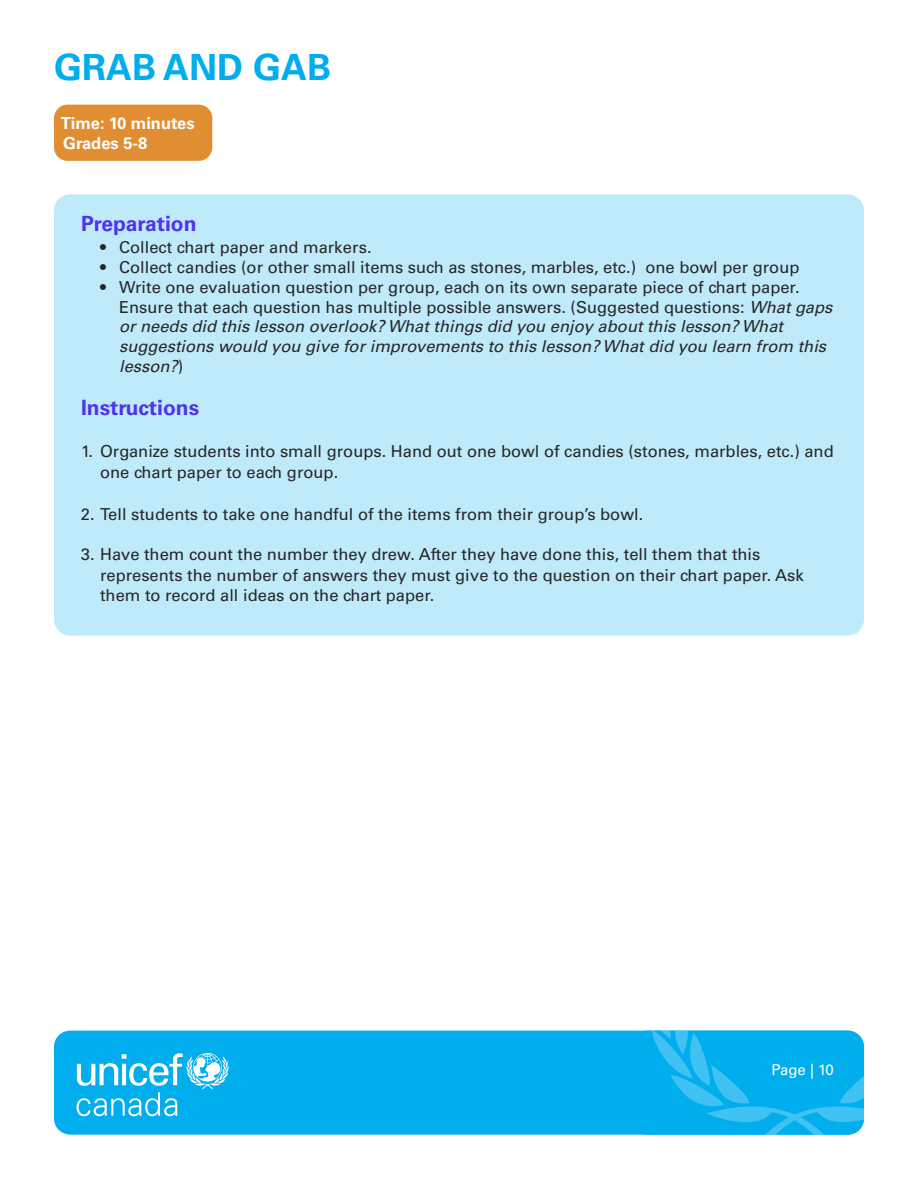
<style>
.page{position:relative;width:918px;height:1188px;background:#fff}
.page>*{position:absolute;margin:0;border:0;box-sizing:border-box;transform-origin:0 0}
.t1{font:700 36px "Univers LT Std";color:#00aded}
.t2{font:700 21px "Univers LT Std";color:#4f33ed}
.t3{font:16.5px/20.7px "Univers LT Std";color:#272627}
.t4{font:italic 16.5px/19.8px "Univers LT Std";color:#272627}
.t5{font:700 16.5px/19.8px "Univers LT Std";color:#fff}
.t6{font:15px "Univers LT Std";letter-spacing:-.015em;color:#fff}
.s1{font-style:normal}
</style>
<div class="page">
<div style="left:54px;top:105px;width:158px;height:56px;background:#e08e31;border-radius:14px"></div>
<div style="left:54px;top:194px;width:810px;height:442px;background:#bfeafa;border-radius:16px"></div>
<div style="left:54px;top:1031px;width:810px;height:104px;background:#00aded;border-radius:16px"></div>
<svg style="left:77px;top:1053px;width:152px;height:63px"></svg>
<img style="left:645px;top:1030px;width:206px;height:17px">
<img style="left:848px;top:1031px;width:16px;height:104px">
<h1 class="t1" style="left:54px;top:54px;width:279px">GRAB AND GAB</h1>
<p class="t5" style="left:61px;top:115px;width:135px">Time: 10 minutes<br>Grades 5-8</p>
<p class="t2" style="left:81px;top:216px;width:117px">Preparation</p>
<p class="t3" style="left:100px;top:238px;width:273px">• Collect chart paper and markers.</p>
<p class="t3" style="left:100px;top:258px;width:701px">• Collect candies (or other small items such as stones, marbles, etc.) one bowl per group</p>
<p class="t4" style="left:119px;top:278px;width:715px;text-indent:-19px"><span class="s1">• Write one evaluation question per group, each on its own separate piece of chart paper.<br>Ensure that each question has multiple possible answers. (Suggested questions:</span> What gaps or needs did this lesson overlook? What things did you enjoy about this lesson? What suggestions would you give for improvements to this lesson? What did you learn from this lesson?<span class="s1">)</span></p>
<p class="t2" style="left:81px;top:400px;width:120px">Instructions</p>
<p class="t3" style="left:100px;top:443px;width:735px;text-indent:-19px">1. Organize students into small groups. Hand out one bowl of candies (stones, marbles, etc.) and one chart paper to each group.</p>
<p class="t3" style="left:81px;top:505px;width:564px">2. Tell students to take one handful of the items from their group’s bowl.</p>
<p class="t3" style="left:100px;top:545px;width:705px;text-indent:-19px">3. Have them count the number they drew. After they have done this, tell them that this represents the number of answers they must give to the question on their chart paper. Ask them to record all ideas on the chart paper.</p>
<p class="t6" style="left:771px;top:1064px;width:64px">Page | 10</p>
</div>
